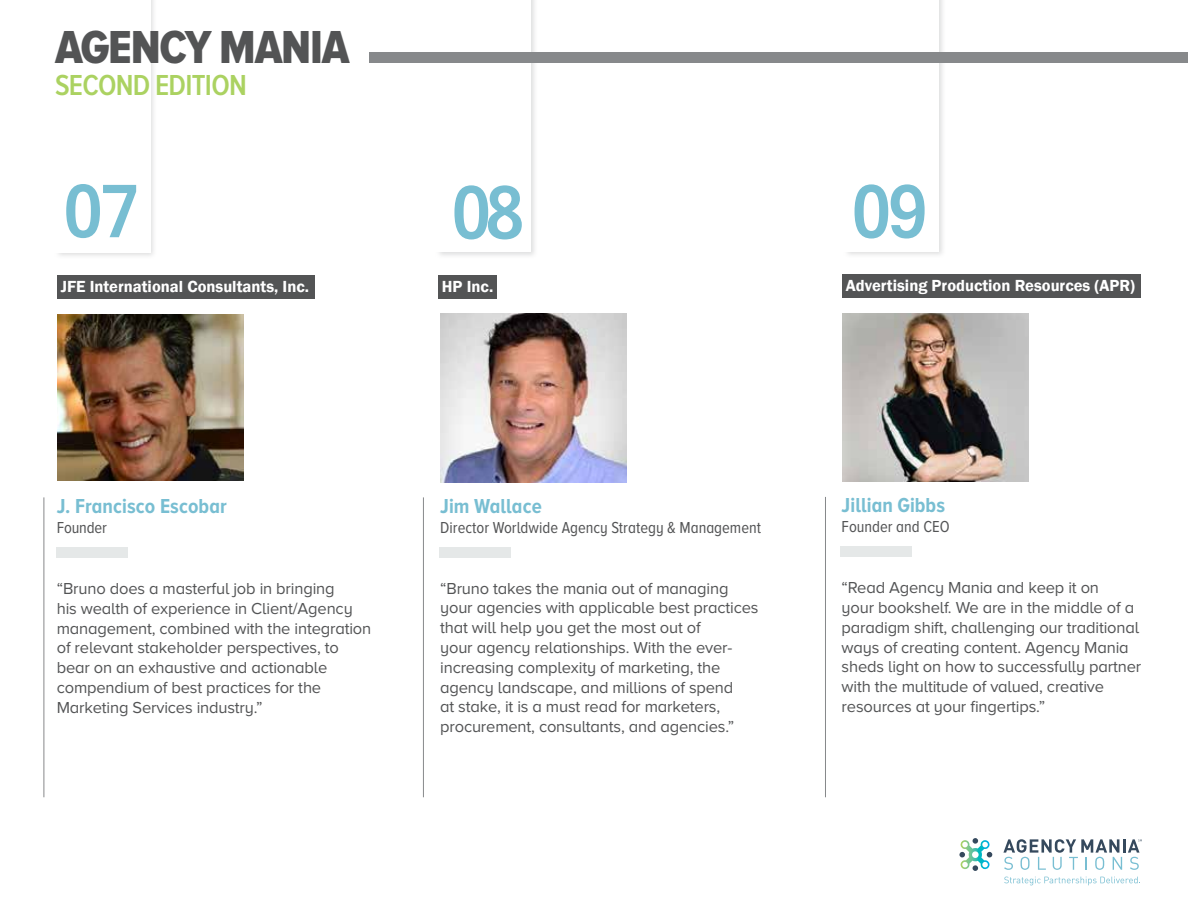
<style>
.page{position:relative;width:1188px;height:918px;background:#fff}
.page>*{position:absolute;margin:0;border:0;box-sizing:border-box;transform-origin:0 0}
.t1{font:700 79.2px "Gautami";color:#78bed2;scale:.91 1}
.t2{font:48px "Proxima Nova A Cond Extrabld";letter-spacing:-.025em;color:#535455}
.t3{font:600 30px "Proxima Nova A Cond";letter-spacing:-.025em;color:#abd261}
.t4{font:700 21px "Proxima Nova A Cond";letter-spacing:.005em;color:#78bed2}
.t5{font:16.5px/19.8px "Proxima Nova A";letter-spacing:-.01em;color:#535455}
.t6{font:600 16.5px "Franklin Gothic";color:#fff}
.t7{font:16.5px "Proxima Nova A Cond";color:#535455}
</style>
<div class="page">
<div style="left:843px;top:0;width:103px;height:258px;background:#87898b;opacity:.28"></div>
<div style="left:846px;top:0;width:93px;height:251px;background:#fff"></div>
<div style="left:842px;top:0;width:18px;height:251px;background:#fff"></div>
<div style="left:54px;top:0;width:103px;height:259px;background:#f3f3f4"></div>
<div style="left:58px;top:0;width:93px;height:252px;background:#fff"></div>
<div style="left:53px;top:0;width:19px;height:252px;background:#fff"></div>
<div style="left:439px;top:275px;width:58px;height:24px;background:#535455"></div>
<div style="left:435px;top:0;width:103px;height:259px;background:#87898b;opacity:.28"></div>
<div style="left:438px;top:0;width:93px;height:252px;background:#fff"></div>
<div style="left:434px;top:0;width:18px;height:252px;background:#fff"></div>
<div style="left:369px;top:52px;width:819px;height:11px;background:#87898b"></div>
<div style="left:439px;top:547px;width:72px;height:11px;background:#e5e8e8"></div>
<img style="left:441px;top:314px;width:185px;height:168px">
<hr style="left:1123px;top:839px;width:3px;height:14px;background:#35495d">
<svg style="left:1003px;top:839px;width:119px;height:31px"></svg>
<div style="left:986px;top:852px;width:7px;height:6px;background:#35495d;border-radius:50%"></div>
<svg style="left:959px;top:838px;width:31px;height:33px"></svg>
<svg style="left:1004px;top:877px;width:136px;height:8px"></svg>
<svg style="left:1128px;top:839px;width:14px;height:31px"></svg>
<div style="left:58px;top:275px;width:257px;height:24px;background:#535455"></div>
<div style="left:56px;top:547px;width:72px;height:11px;background:#e5e8e8"></div>
<img style="left:58px;top:314px;width:185px;height:167px">
<div style="left:843px;top:274px;width:298px;height:24px;background:#535455"></div>
<div style="left:841px;top:546px;width:71px;height:11px;background:#e5e8e8"></div>
<img style="left:843px;top:313px;width:185px;height:169px">
<hr style="left:44px;top:497px;width:1px;height:300px;background:#87898b">
<hr style="left:423px;top:497px;width:1px;height:300px;background:#87898b">
<hr style="left:825px;top:497px;width:1px;height:300px;background:#87898b">
<h2 class="t2" style="left:55px;top:20px;width:296px">AGENCY MANIA</h2>
<h3 class="t3" style="left:55px;top:68px;width:193px">SECOND EDITION</h3>
<h1 class="t1" style="left:64px;top:164px;width:85px">07</h1>
<p class="t6" style="left:61px;top:276px;width:250px">JFE International Consultants, Inc.</p>
<h1 class="t1" style="left:452px;top:165px;width:81px">08</h1>
<p class="t6" style="left:442px;top:276px;width:53px">HP Inc.</p>
<h1 class="t1" style="left:852px;top:164px;width:85px">09</h1>
<p class="t6" style="left:846px;top:275px;width:291px">Advertising Production Resources (APR)</p>
<p class="t4" style="left:57px;top:495px;width:172px">J. Francisco Escobar</p>
<p class="t7" style="left:57px;top:519px;width:52px">Founder</p>
<p class="t5" style="left:57px;top:578px;width:316px">“Bruno does a masterful job in bringing<br>his wealth of experience in Client/Agency management, combined with the integration of relevant stakeholder perspectives, to bear on an exhaustive and actionable compendium of best practices for the Marketing Services industry.”</p>
<p class="t4" style="left:440px;top:494px;width:103px">Jim Wallace</p>
<p class="t7" style="left:440px;top:518px;width:322px">Director Worldwide Agency Strategy &amp; Management</p>
<p class="t5" style="left:440px;top:578px;width:320px">“Bruno takes the mania out of managing your agencies with applicable best practices that will help you get the most out of<br>your agency relationships. With the ever&shy;increasing complexity of marketing, the agency landscape, and millions of spend<br>at stake, it is a must read for marketers, procurement, consultants, and agencies.”</p>
<p class="t4" style="left:842px;top:494px;width:105px">Jillian Gibbs</p>
<p class="t7" style="left:842px;top:518px;width:110px">Founder and CEO</p>
<p class="t5" style="left:842px;top:578px;width:301px">“Read Agency Mania and keep it on<br>your bookshelf. We are in the middle of a paradigm shift, challenging our traditional ways of creating content. Agency Mania sheds light on how to successfully partner with the multitude of valued, creative resources at your fingertips.”</p>
</div>
